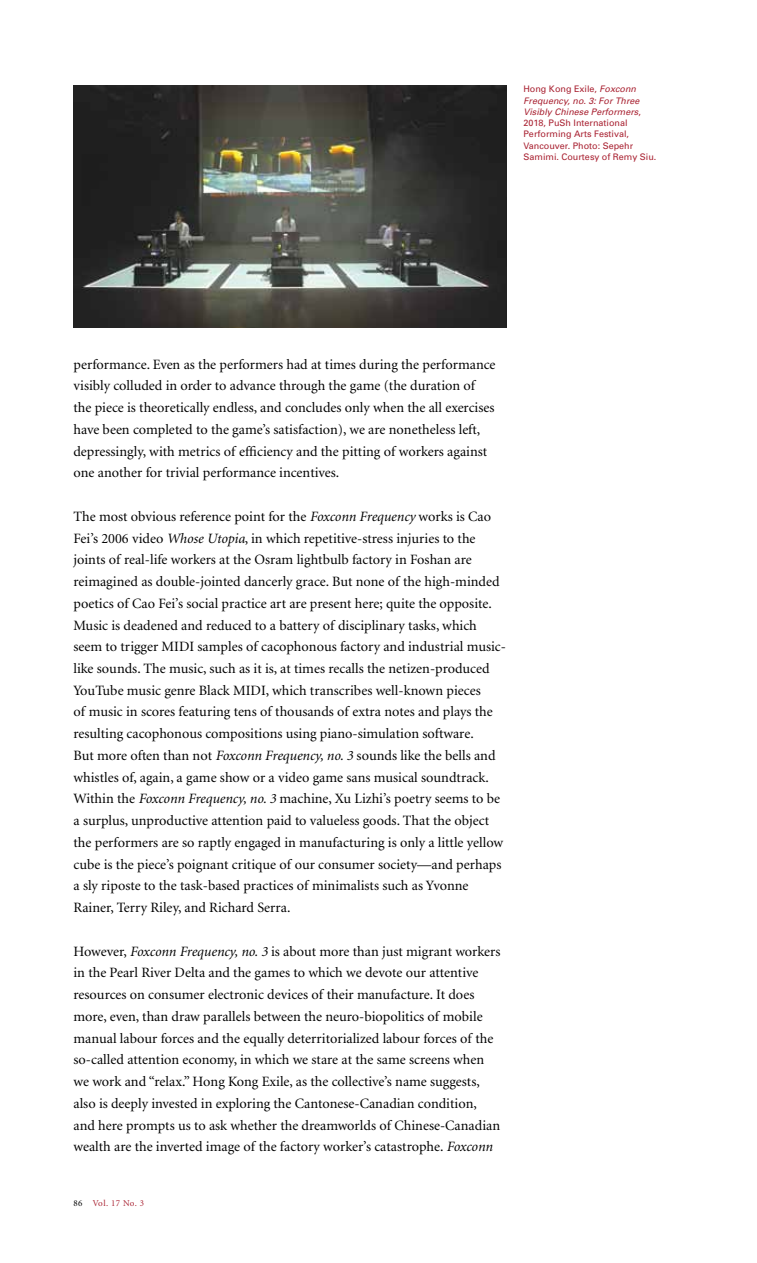
<style>
.page{position:relative;width:757px;height:1263px;background:#fff}
.page>*{position:absolute;margin:0;border:0;box-sizing:border-box;transform-origin:0 0}
.t1{font:14.25px/21.8px "Minion";color:#000}
.t2{font:9px/11.2px "Univers";color:#a92232}
.t3{font:9px "Minion";letter-spacing:.05em;color:#a92232}
.s1{font-style:italic}
.s2{color:#000}
</style>
<div class="page">
<img style="left:74px;top:85px;width:432px;height:243px">
<p class="t2" style="left:523px;top:83px;width:134px">Hong Kong Exile, <span class="s1">Foxconn<br>Frequency, no. 3: For Three<br>Visibly Chinese Performers</span>,<br>2018, PuSh International<br>Performing Arts Festival,<br>Vancouver. Photo: Sepehr<br>Samimi. Courtesy of Remy Siu.</p>
<p class="t1" style="left:74px;top:354px;width:424px">performance. Even as the performers had at times during the performance visibly colluded in order to advance through the game (the duration of the piece is theoretically endless, and concludes only when the all exercises have been completed to the game’s satisfaction), we are nonetheless left, depressingly, with metrics of efficiency and the pitting of workers against one another for trivial performance incentives.</p>
<p class="t1" style="left:74px;top:506px;width:434px">The most obvious reference point for the <span class="s1">Foxconn Frequency</span> works is Cao Fei’s 2006 video <span class="s1">Whose Utopia</span>, in which repetitive-stress injuries to the joints of real-life workers at the Osram lightbulb factory in Foshan are reimagined as double-jointed dancerly grace. But none of the high-minded poetics of Cao Fei’s social practice art are present here; quite the opposite.<br>Music is deadened and reduced to a battery of disciplinary tasks, which seem to trigger MIDI samples of cacophonous factory and industrial music&shy;like sounds. The music, such as it is, at times recalls the netizen-produced YouTube music genre Black MIDI, which transcribes well-known pieces<br>of music in scores featuring tens of thousands of extra notes and plays the resulting cacophonous compositions using piano-simulation software.<br>But more often than not <span class="s1">Foxconn Frequency, no. 3</span> sounds like the bells and whistles of, again, a game show or a video game sans musical soundtrack.<br>Within the <span class="s1">Foxconn Frequency, no. 3</span> machine, Xu Lizhi’s poetry seems to be a surplus, unproductive attention paid to valueless goods. That the object the performers are so raptly engaged in manufacturing is only a little yellow cube is the piece’s poignant critique of our consumer society—and perhaps a sly riposte to the task-based practices of minimalists such as Yvonne Rainer, Terry Riley, and Richard Serra.</p>
<p class="t1" style="left:74px;top:941px;width:428px">However, <span class="s1">Foxconn Frequency, no. 3</span> is about more than just migrant workers in the Pearl River Delta and the games to which we devote our attentive resources on consumer electronic devices of their manufacture. It does more, even, than draw parallels between the neuro-biopolitics of mobile manual labour forces and the equally deterritorialized labour forces of the so-called attention economy, in which we stare at the same screens when we work and “relax.” Hong Kong Exile, as the collective’s name suggests, also is deeply invested in exploring the Cantonese-Canadian condition, and here prompts us to ask whether the dreamworlds of Chinese-Canadian wealth are the inverted image of the factory worker’s catastrophe. <span class="s1">Foxconn</span></p>
<p class="t3" style="left:74px;top:1199px;width:72px"><span class="s2">86</span> Vol. 17 No. 3</p>
</div>
